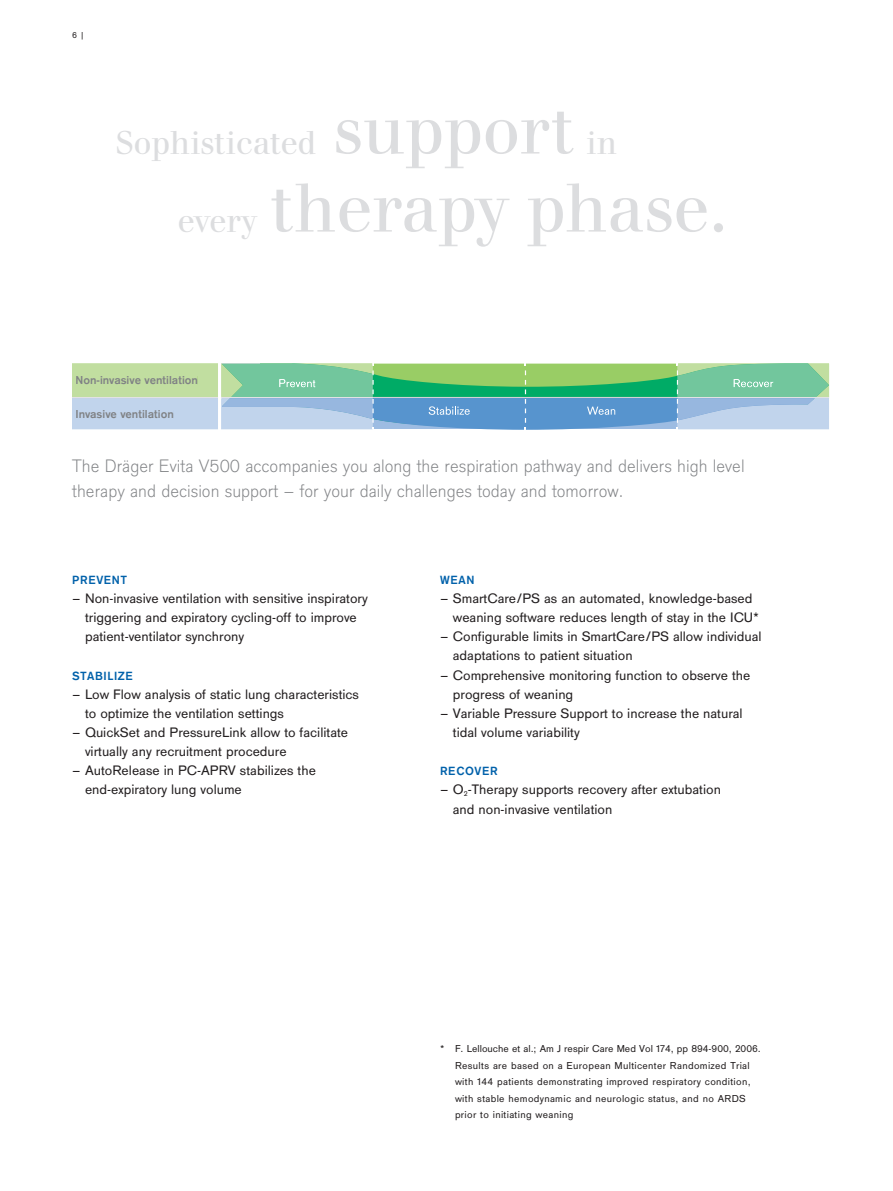
<style>
.page{position:relative;width:893px;height:1191px;background:#fff}
.page>*{position:absolute;margin:0;border:0;box-sizing:border-box;transform-origin:0 0}
.t1{font:72px "Draeger Walbaum";color:#dcdddf}
.t2{font:34.5px "Draeger Walbaum";color:#dcdddf}
.Introductory_text{font:300 18.75px/25.5px "Draeger Sans";color:#808285}
.t3{font:14.25px/19.2px "Draeger Sans";color:#231f20}
.Subheading_1{font:700 12.3px "Draeger Sans";letter-spacing:.05em;color:#0161aa}
.t4{font:700 12px "Draeger San";color:#808285}
.Fußnote{font:10.5px/16.5px "Draeger Sans";letter-spacing:.03em;color:#231f20}
.Pagination{font:9px "Draeger Sans";color:#231f20}
.s1{font-size:72px}
.s2{font-size:34.5px}
</style>
<div class="page">
<svg style="left:72px;top:363px;width:757px;height:67px;background:#8cc3b4"></svg>
<p class="Pagination" style="left:72px;top:29px;width:14px">6 |</p>
<p class="t2" style="left:116px;top:120px;width:503px">Sophisticated <span class="s1">support</span> in</p>
<p class="t1" style="left:178px;top:161px;width:552px"><span class="s2">every</span> therapy phase.</p>
<p class="t4" style="left:76px;top:373px;width:124px">Non-invasive ventilation</p>
<p class="t4" style="left:76px;top:408px;width:100px">Invasive ventilation</p>
<p class="Introductory_text" style="left:72px;top:452px;width:674px">The Dräger Evita V500 accompanies you along the respiration pathway and delivers high level therapy and decision support – for your daily challenges today and tomorrow.</p>
<p class="Subheading_1" style="left:72px;top:571px;width:56px">PREVENT</p>
<p class="t3" style="left:85px;top:588px;width:284px;text-indent:-13px">– Non-invasive ventilation with sensitive inspiratory triggering and expiratory cycling-off to improve patient-ventilator synchrony</p>
<p class="Subheading_1" style="left:72px;top:667px;width:62px">STABILIZE</p>
<p class="t3" style="left:85px;top:683px;width:276px;text-indent:-13px">– Low Flow analysis of static lung characteristics to optimize the ventilation settings</p>
<p class="t3" style="left:85px;top:722px;width:265px;text-indent:-13px">– QuickSet and PressureLink allow to facilitate virtually any recruitment procedure</p>
<p class="t3" style="left:85px;top:760px;width:232px;text-indent:-13px">– AutoRelease in PC-APRV stabilizes the end-expiratory lung volume</p>
<p class="Subheading_1" style="left:440px;top:571px;width:36px">WEAN</p>
<p class="t3" style="left:453px;top:588px;width:308px;text-indent:-13px">– SmartCare/PS as an automated, knowledge-based weaning software reduces length of stay in the ICU*</p>
<p class="t3" style="left:453px;top:626px;width:310px;text-indent:-13px">– Configurable limits in SmartCare/PS allow individual adaptations to patient situation</p>
<p class="t3" style="left:453px;top:664px;width:299px;text-indent:-13px">– Comprehensive monitoring function to observe the progress of weaning</p>
<p class="t3" style="left:453px;top:702px;width:291px;text-indent:-13px">– Variable Pressure Support to increase the natural tidal volume variability</p>
<p class="Subheading_1" style="left:440px;top:763px;width:59px">RECOVER</p>
<p class="t3" style="left:453px;top:779px;width:270px;text-indent:-13px">– O<sub>2</sub>-Therapy supports recovery after extubation and non-invasive ventilation</p>
<p class="Fußnote" style="left:455px;top:1039px;width:307px;text-indent:-15px">* F. Lellouche et al.; Am J respir Care Med Vol 174, pp 894-900, 2006.<br>Results are based on a European Multicenter Randomized Trial with 144 patients demonstrating improved respiratory condition, with stable hemodynamic and neurologic status, and no ARDS prior to initiating weaning</p>
</div>
